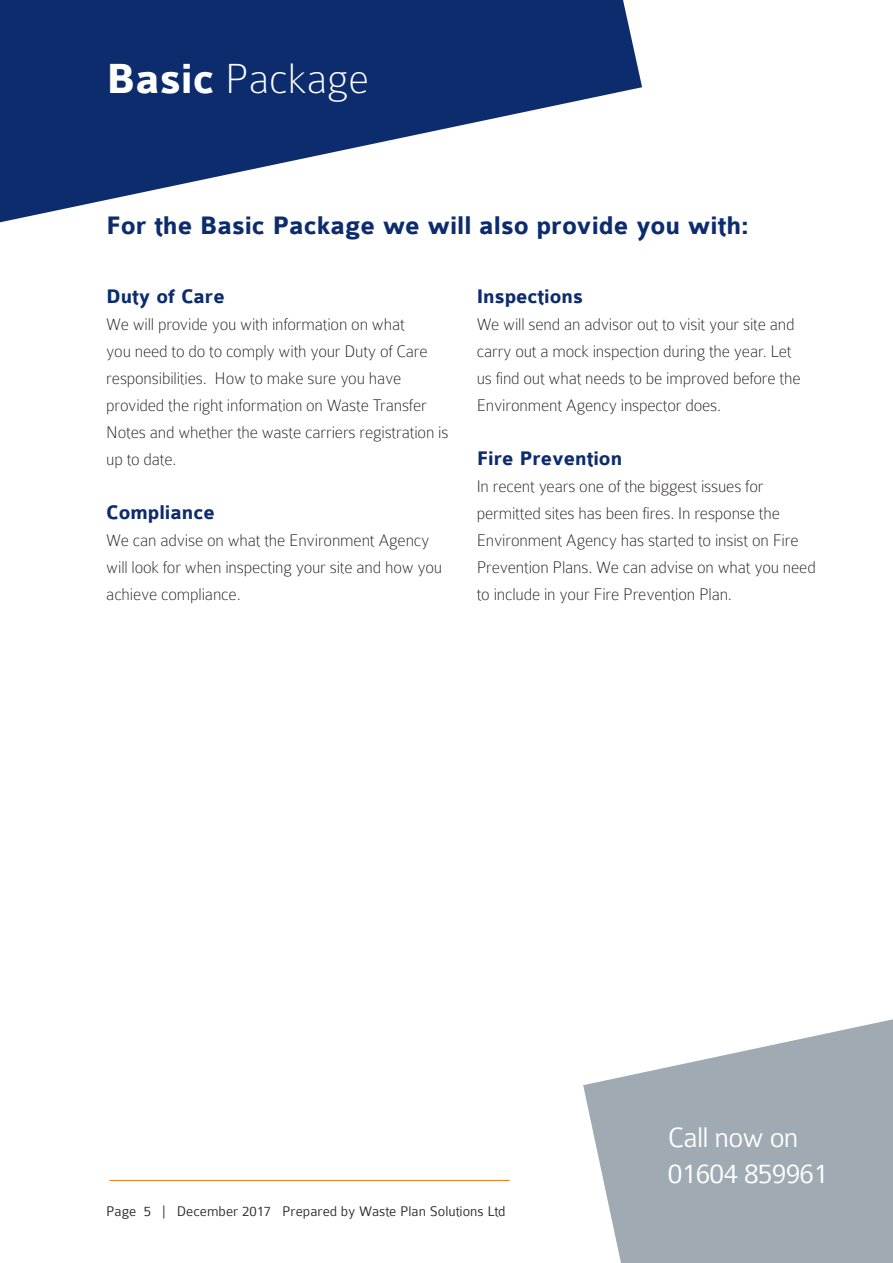
<style>
.page{position:relative;width:893px;height:1263px;background:#fff}
.page>*{position:absolute;margin:0;border:0;box-sizing:border-box;transform-origin:0 0}
.t1{font:100 45px "Colaborate";color:#fff}
.t2{font:300 30px/36px "Colaborate";letter-spacing:-.025em;color:#fff}
.t3{font:700 27px "Colaborate";color:#0d2c6e}
.t4{font:700 21px "Colaborate";color:#0d2c6e}
.t5{font:100 18px/27px "Colaborate";letter-spacing:-.01em;color:#231f20}
.t6{font:300 15px "Colaborate";color:#231f20}
.s1{font-weight:700}
</style>
<div class="page">
<hr style="left:109px;top:1180px;width:401px;height:1px;background:#f07817">
<svg style="left:583px;top:1019px;width:310px;height:244px;fill:#9faab2"></svg>
<svg style="left:0;top:0;width:642px;height:222px;fill:#0d2c6e"></svg>
<p class="t1" style="left:106px;top:56px;width:264px"><span class="s1">Basic</span> Package</p>
<p class="t3" style="left:106px;top:211px;width:644px">For the Basic Package we will also provide you with:</p>
<p class="t4" style="left:106px;top:285px;width:120px">Duty of Care</p>
<p class="t5" style="left:106px;top:311px;width:344px">We will provide you with information on what<br>you need to do to comply with your Duty of Care responsibilities. How to make sure you have provided the right information on Waste Transfer Notes and whether the waste carriers registration is up to date.</p>
<p class="t4" style="left:106px;top:501px;width:110px">Compliance</p>
<p class="t5" style="left:106px;top:527px;width:337px">We can advise on what the Environment Agency will look for when inspecting your site and how you achieve compliance.</p>
<p class="t4" style="left:477px;top:285px;width:108px">Inspections</p>
<p class="t5" style="left:477px;top:311px;width:325px">We will send an advisor out to visit your site and carry out a mock inspection during the year. Let us find out what needs to be improved before the Environment Agency inspector does.</p>
<p class="t4" style="left:477px;top:447px;width:147px">Fire Prevention</p>
<p class="t5" style="left:477px;top:473px;width:341px">In recent years one of the biggest issues for permitted sites has been fires. In response the Environment Agency has started to insist on Fire Prevention Plans. We can advise on what you need to include in your Fire Prevention Plan.</p>
<h2 class="t2" style="left:668px;top:1119px;width:162px">Call now on<br>01604 859961</h2>
<p class="t6" style="left:106px;top:1203px;width:401px">Page 5 | December 2017 Prepared by Waste Plan Solutions Ltd</p>
</div>
